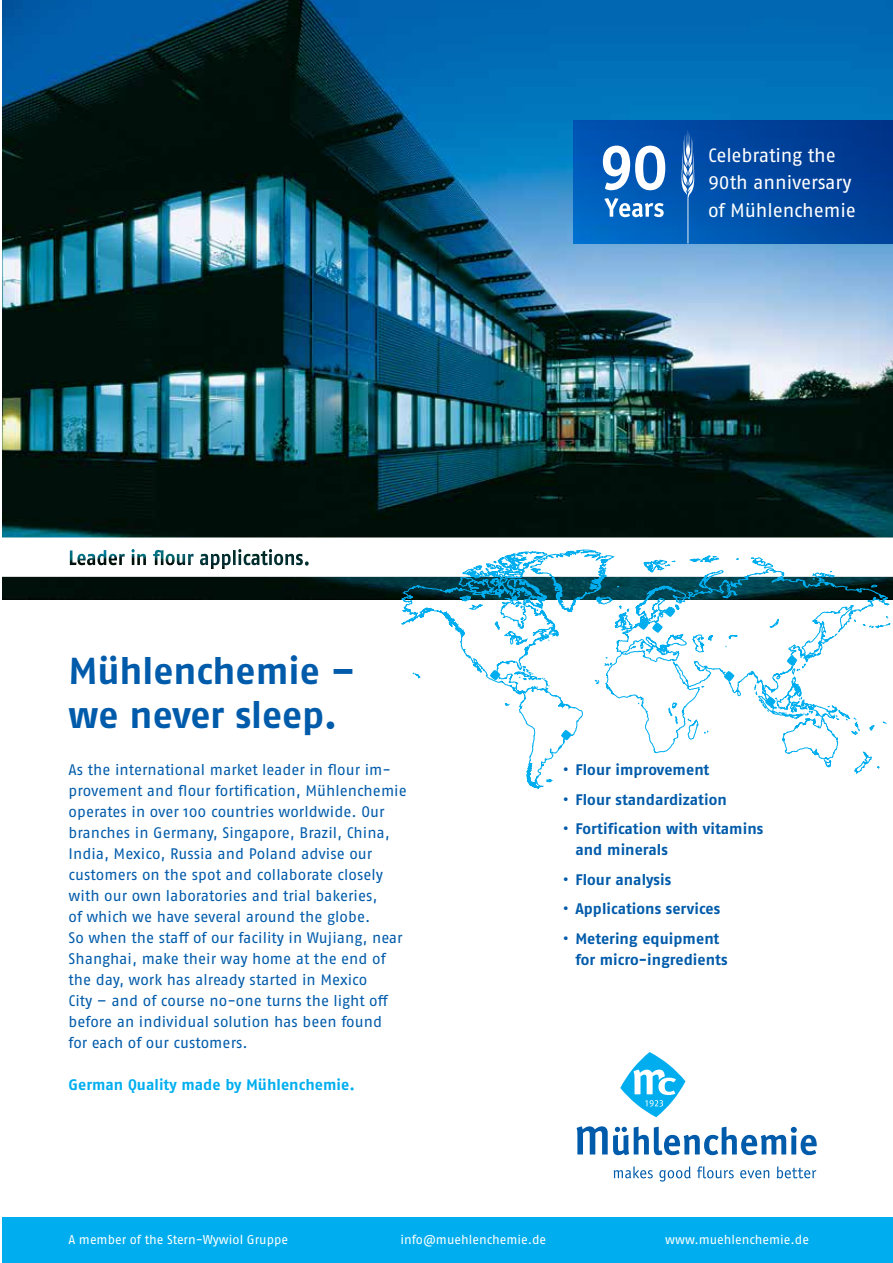
<style>
.page{position:relative;width:893px;height:1263px;background:#fff}
.page>*{position:absolute;margin:0;border:0;box-sizing:border-box;transform-origin:0 0}
.t1{font:700 37.5px/43.5px "Fago Pro";color:#005baa}
.t2{font:19.2px/27.5px "Fago Pro";letter-spacing:-.01em;color:#fff}
.t3{font:15.3px/21px "Fago Pro";color:#005baa}
.t4{font:700 15.3px/21px "Fago Pro";letter-spacing:.005em;color:#005baa}
.t5{font:700 15.3px "Fago Pro";letter-spacing:.005em;color:#00aeef}
.t6{font:12.75px "Fago Pro";color:#fff}
</style>
<div class="page">
<img style="left:3px;top:0;width:890px;height:599px">
<svg style="left:3px;top:537px;width:890px;height:40px"></svg>
<div style="left:3px;top:1218px;width:890px;height:45px;background:#00aeef"></div>
<svg style="left:620px;top:1052px;width:65px;height:65px"></svg>
<svg style="left:577px;top:1126px;width:240px;height:29px"></svg>
<svg style="left:614px;top:1166px;width:39px;height:12px"></svg>
<svg style="left:659px;top:1166px;width:32px;height:15px"></svg>
<svg style="left:697px;top:1166px;width:37px;height:12px"></svg>
<svg style="left:740px;top:1170px;width:29px;height:8px"></svg>
<svg style="left:777px;top:1166px;width:39px;height:12px"></svg>
<svg style="left:574px;top:120px;width:319px;height:123px;background:#004ba5"></svg>
<svg style="left:603px;top:146px;width:62px;height:44px"></svg>
<svg style="left:681px;top:130px;width:13px;height:114px"></svg>
<svg style="left:604px;top:198px;width:60px;height:19px"></svg>
<svg style="left:401px;top:549px;width:489px;height:240px"></svg>
<svg style="left:490px;top:670px;width:10px;height:10px"></svg>
<svg style="left:561px;top:730px;width:11px;height:10px"></svg>
<svg style="left:724px;top:671px;width:10px;height:10px"></svg>
<svg style="left:765px;top:696px;width:11px;height:11px"></svg>
<svg style="left:787px;top:655px;width:10px;height:11px"></svg>
<svg style="left:638px;top:606px;width:37px;height:27px"></svg>
<p class="t2" style="left:708px;top:141px;width:149px">Celebrating the<br>90th anniversary of Mühlenchemie</p>
<h1 class="t1" style="left:69px;top:649px;width:288px">Mühlenchemie – we never sleep.</h1>
<p class="t3" style="left:69px;top:759px;width:340px">As the international market leader in flour im&shy;provement and flour fortification, Mühlenchemie operates in over 100 countries worldwide. Our branches in Germany, Singapore, Brazil, China, India, Mexico, Russia and Poland advise our customers on the spot and collaborate closely with our own laboratories and trial bakeries,<br>of which we have several around the globe.<br>So when the staff of our facility in Wujiang, near Shanghai, make their way home at the end of the day, work has already started in Mexico<br>City – and of course no-one turns the light off before an individual solution has been found<br>for each of our customers.</p>
<p class="t5" style="left:69px;top:1076px;width:288px">German Quality made by Mühlenchemie.</p>
<p class="t4" style="left:563px;top:759px;width:148px">• Flour improvement</p>
<p class="t4" style="left:563px;top:789px;width:165px">• Flour standardization</p>
<p class="t4" style="left:575px;top:818px;width:189px;text-indent:-12px">• Fortification with vitamins and minerals</p>
<p class="t4" style="left:563px;top:869px;width:110px">• Flour analysis</p>
<p class="t4" style="left:563px;top:898px;width:159px">• Applications services</p>
<p class="t4" style="left:575px;top:928px;width:154px;text-indent:-12px">• Metering equipment for micro-ingredients</p>
<p class="t6" style="left:69px;top:1232px;width:221px">A member of the Stern-Wywiol Gruppe</p>
<p class="t6" style="left:401px;top:1232px;width:147px">info@muehlenchemie.de</p>
<p class="t6" style="left:665px;top:1232px;width:145px">www.muehlenchemie.de</p>
</div>
